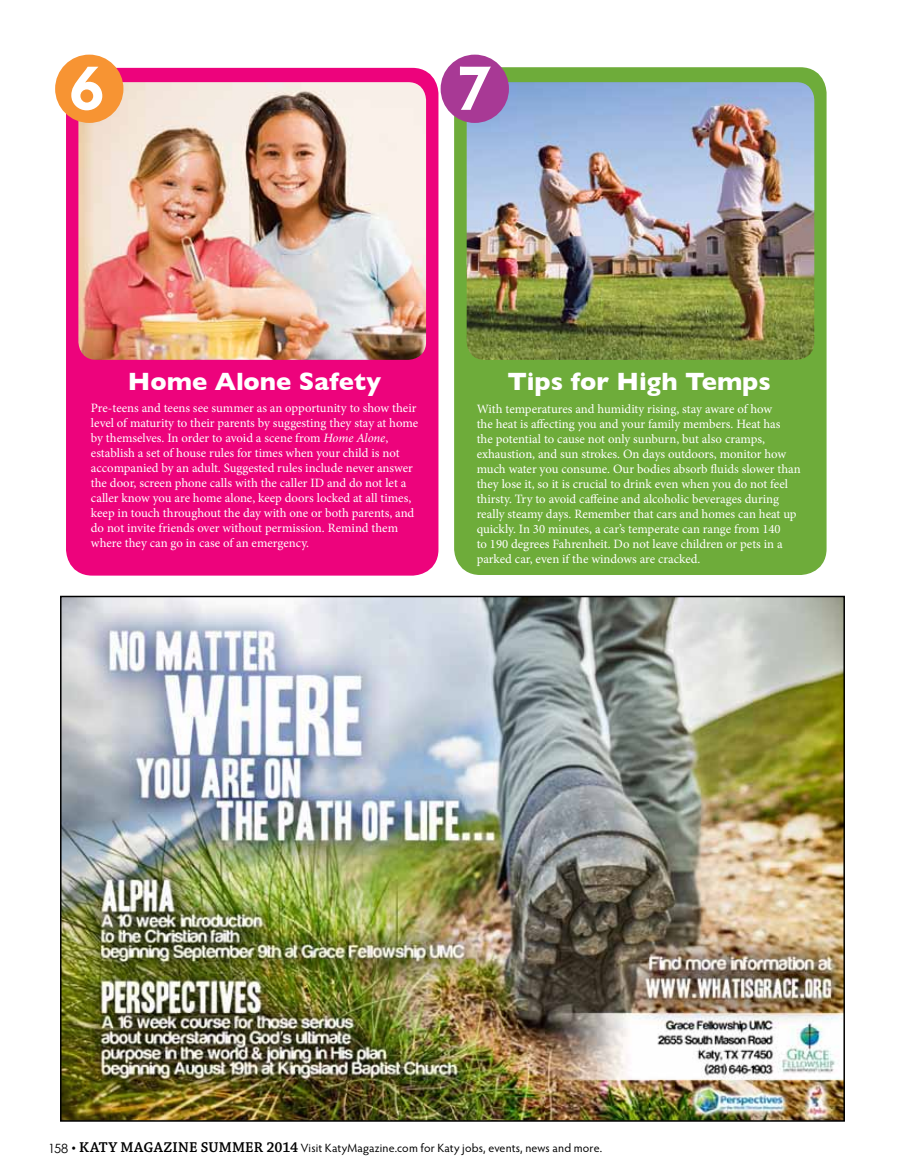
<style>
.page{position:relative;width:905px;height:1175px;background:#fff}
.page>*{position:absolute;margin:0;border:0;box-sizing:border-box;transform-origin:0 0}
.t1{font:700 64.5px "Hypatia Sans Pro";color:#fff}
.t2{font:700 25.5px "Gill Sans";color:#fff}
.t3{font:12.75px/15px "Minion Pro";letter-spacing:-.005em;color:#fff}
.t4{font:12px "Hypatia Sans Pro";letter-spacing:.015em;color:#000}
.s1{font-style:italic}
.s2{font-family:"Century Gothic";font-size:12.75px}
.s3{font-family:"Chaparral Pro";font-size:15px}
.s4{font-family:"Chaparral Pro";font-weight:600;font-size:15px}
</style>
<div class="page">
<div style="left:462px;top:75px;width:356px;height:492px;background:#6eac3a;border-radius:18px"></div>
<div style="left:454px;top:67px;width:372px;height:508px;border:16px solid #6eac3a;border-radius:18px"></div>
<div style="left:74px;top:76px;width:356px;height:491px;background:#ed037c;border-radius:18px"></div>
<div style="left:66px;top:68px;width:372px;height:507px;border:16px solid #ed037c;border-radius:18px"></div>
<img style="left:78px;top:82px;width:348px;height:278px">
<img style="left:466px;top:82px;width:348px;height:278px">
<div style="left:55px;top:55px;width:68px;height:68px;background:#f79433;border-radius:50%"></div>
<div style="left:440px;top:55px;width:69px;height:68px;background:#a83995;border-radius:50%"></div>
<img style="left:63px;top:598px;width:778px;height:520px">
<h1 class="t1" style="left:69px;top:42px;width:37px">6</h1>
<h1 class="t1" style="left:456px;top:42px;width:37px">7</h1>
<h2 class="t2" style="left:128px;top:367px;width:254px">Home Alone Safety</h2>
<h2 class="t2" style="left:507px;top:367px;width:265px">Tips for High Temps</h2>
<p class="t3" style="left:91px;top:400px;width:329px">Pre-teens and teens see summer as an opportunity to show their level of maturity to their parents by suggesting they stay at home by themselves. In order to avoid a scene from <span class="s1">Home Alone</span>, establish a set of house rules for times when your child is not accompanied by an adult. Suggested rules include never answer the door, screen phone calls with the caller ID and do not let a caller know you are home alone, keep doors locked at all times, keep in touch throughout the day with one or both parents, and do not invite friends over without permission. Remind them where they can go in case of an emergency.</p>
<p class="t3" style="left:476px;top:401px;width:325px">With temperatures and humidity rising, stay aware of how<br>the heat is affecting you and your family members. Heat has<br>the potential to cause not only sunburn, but also cramps, exhaustion, and sun strokes. On days outdoors, monitor how much water you consume. Our bodies absorb fluids slower than they lose it, so it is crucial to drink even when you do not feel thirsty. Try to avoid caffeine and alcoholic beverages during really steamy days. Remember that cars and homes can heat up quickly. In 30 minutes, a car’s temperate can range from 140<br>to 190 degrees Fahrenheit. Do not leave children or pets in a parked car, even if the windows are cracked.</p>
<p class="t4" style="left:48px;top:1140px;width:555px"><span class="s2">158</span> <span class="s3">•</span> <span class="s4">KATY MAGAZINE SUMMER 2014</span> Visit KatyMagazine.com for Katy jobs, events, news and more.</p>
</div>
